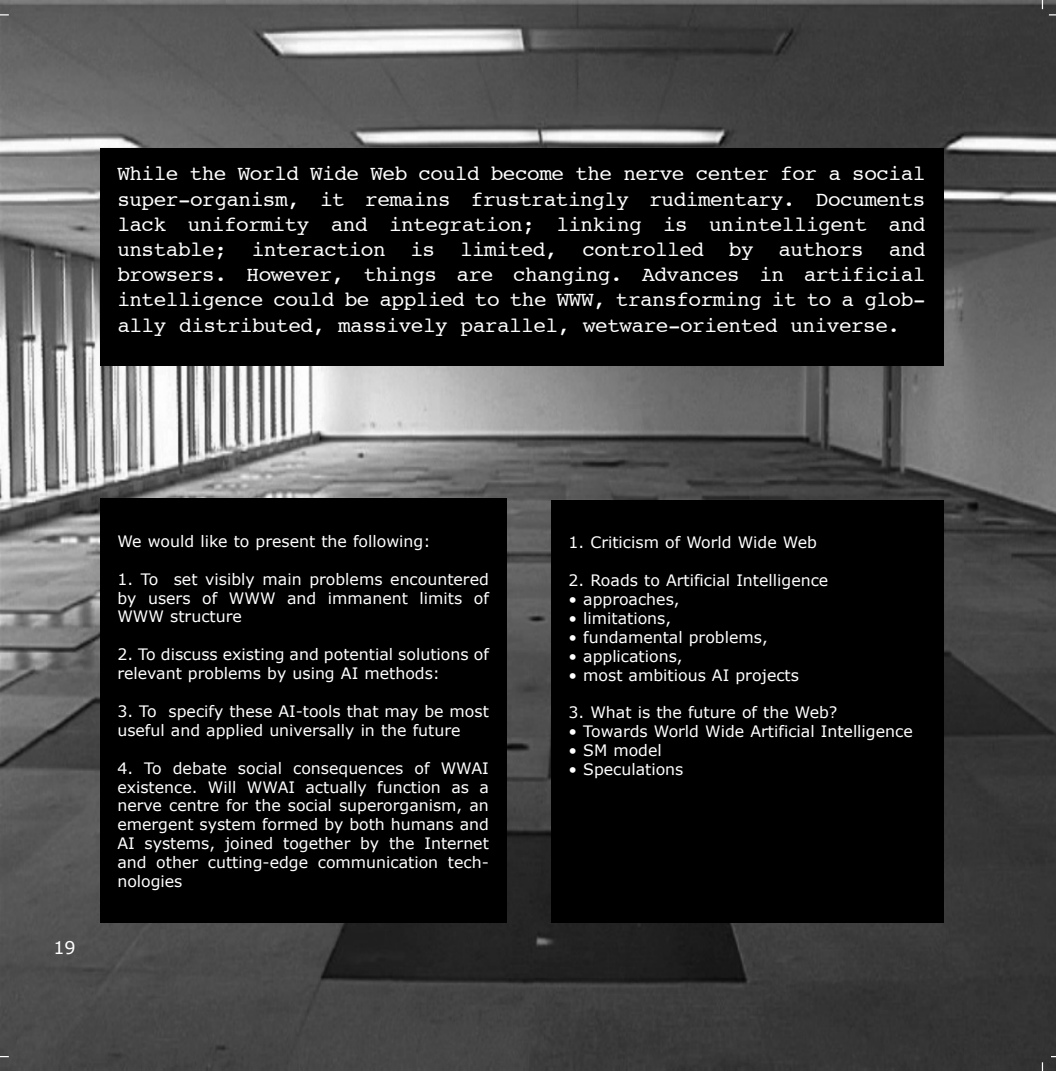
<style>
.page{position:relative;width:1056px;height:1071px;background:#fff}
.page>*{position:absolute;margin:0;border:0;box-sizing:border-box;transform-origin:0 0}
.t1{font:21px/25.2px "Courier";letter-spacing:-.025em;color:#fff;text-align:justify}
.t2{font:17.5px "Verdana";color:#fff}
.t3{font:15.75px/18.9px "Verdana";color:#fff;text-align:justify}
</style>
<div class="page">
<img style="left:0;top:0;width:1055px;height:1071px">
<div style="left:100px;top:498px;width:406px;height:425px;background:#000"></div>
<div style="left:100px;top:149px;width:843px;height:217px;background:#000"></div>
<div style="left:551px;top:500px;width:392px;height:423px;background:#000"></div>
<p class="t1" style="left:117px;top:163px;width:809px">While the World Wide Web could become the nerve center for a social super-organism, it remains frustratingly rudimentary. Documents lack uniformity and integration; linking is unintelligent and unstable; interaction is limited, controlled by authors and browsers. However, things are changing. Advances in artificial intelligence could be applied to the WWW, transforming it to a glob&shy;ally distributed, massively parallel, wetware-oriented universe.</p>
<p class="t2" style="left:53px;top:936px;width:24px">19</p>
<p class="t3" style="left:117px;top:531px;width:314px">We would like to present the following:</p>
<p class="t3" style="left:117px;top:569px;width:373px">1. To set visibly main problems encountered by users of WWW and immanent limits of WWW structure</p>
<p class="t3" style="left:117px;top:644px;width:373px">2. To discuss existing and potential solutions of relevant problems by using AI methods:</p>
<p class="t3" style="left:117px;top:701px;width:373px">3. To specify these AI-tools that may be most useful and applied universally in the future</p>
<p class="t3" style="left:117px;top:758px;width:373px">4. To debate social consequences of WWAI existence. Will WWAI actually function as a nerve centre for the social superorganism, an emergent system formed by both humans and AI systems, joined together by the Internet and other cutting-edge communication tech&shy;nologies</p>
<p class="t3" style="left:568px;top:533px;width:250px">1. Criticism of World Wide Web</p>
<p class="t3" style="left:568px;top:570px;width:261px">2. Roads to Artificial Intelligence</p>
<p class="t3" style="left:568px;top:589px;width:113px">• approaches,</p>
<p class="t3" style="left:568px;top:608px;width:104px">• limitations,</p>
<p class="t3" style="left:568px;top:627px;width:201px">• fundamental problems,</p>
<p class="t3" style="left:568px;top:646px;width:116px">• applications,</p>
<p class="t3" style="left:568px;top:665px;width:232px">• most ambitious AI projects</p>
<p class="t3" style="left:568px;top:703px;width:270px">3. What is the future of the Web?</p>
<p class="t3" style="left:568px;top:722px;width:345px">• Towards World Wide Artificial Intelligence</p>
<p class="t3" style="left:568px;top:740px;width:95px">• SM model</p>
<p class="t3" style="left:568px;top:759px;width:116px">• Speculations</p>
</div>
